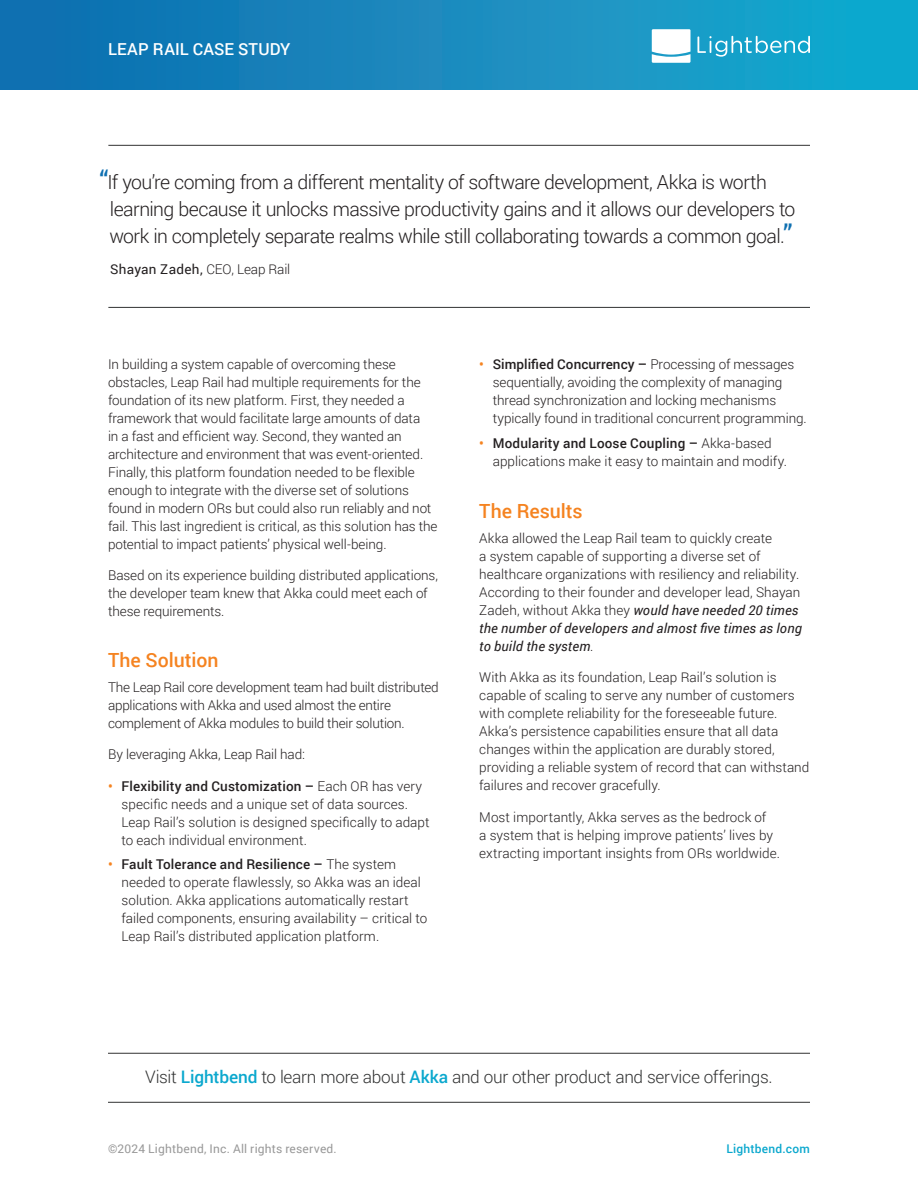
<style>
.page{position:relative;width:918px;height:1188px;background:#fff}
.page>*{position:absolute;margin:0;border:0;box-sizing:border-box;transform-origin:0 0}
.body{font:300 19.5px/27px "Roboto";letter-spacing:-.03em;color:#231f20}
.body_head{font:500 19.5px "Roboto";color:#f58320}
.body-2{font:300 17.25px "Roboto";letter-spacing:-.015em;color:#313232}
.body_head-2{font:500 16.5px "Roboto";letter-spacing:.005em;color:#fff}
.body-3{font:300 13.5px/18px "Roboto";letter-spacing:-.005em;color:#231f20}
.body-4{font:13.5px "Roboto";letter-spacing:.02em;color:#231f20}
.body-5{font:12px "Roboto";letter-spacing:.015em;color:#999}
.body-6{font:500 12px "Roboto";letter-spacing:.02em;color:#0ba8ce}
.s1{font-weight:500;font-size:25.5px;color:#0f70b1}
.s2{font-weight:300}
.s3{font-weight:500;color:#f58320}
.s4{font-weight:500}
.s5{font-weight:400;font-style:italic}
.s6{font-weight:500;color:#0ba8ce}
</style>
<div class="page">
<div style="left:0;top:0;width:918px;height:90px;background:linear-gradient(to right,#136daf,#18acd0)"></div>
<svg style="left:652px;top:29px;width:39px;height:34px"></svg>
<svg style="left:697px;top:36px;width:113px;height:21px"></svg>
<hr style="left:108px;top:307px;width:702px;height:1px;background:#313232">
<hr style="left:108px;top:145px;width:702px;height:1px;background:#313232">
<hr style="left:108px;top:1053px;width:702px;height:1px;background:#313232">
<hr style="left:108px;top:1102px;width:702px;height:1px;background:#313232">
<p class="body_head-2" style="left:108px;top:37px;width:184px">LEAP RAIL CASE STUDY</p>
<p class="body" style="left:109px;top:168px;width:688px;text-indent:-10px"><span class="s1">“</span>If you’re coming from a different mentality of software development, Akka is worth learning because it unlocks massive productivity gains and it allows our developers to work in completely separate realms while still collaborating towards a common goal.<span class="s1">”</span></p>
<p class="body-4" style="left:110px;top:260px;width:182px">Shayan Zadeh, <span class="s2">CEO, Leap Rail</span></p>
<p class="body-3" style="left:108px;top:355px;width:331px">In building a system capable of overcoming these obstacles, Leap Rail had multiple requirements for the foundation of its new platform. First, they needed a framework that would facilitate large amounts of data<br>in a fast and efficient way. Second, they wanted an architecture and environment that was event-oriented.<br>Finally, this platform foundation needed to be flexible enough to integrate with the diverse set of solutions found in modern ORs but could also run reliably and not fail. This last ingredient is critical, as this solution has the potential to impact patients’ physical well-being.</p>
<p class="body-3" style="left:108px;top:566px;width:332px">Based on its experience building distributed applications, the developer team knew that Akka could meet each of these requirements.</p>
<p class="body_head" style="left:108px;top:646px;width:112px">The Solution</p>
<p class="body-3" style="left:108px;top:677px;width:332px">The Leap Rail core development team had built distributed applications with Akka and used almost the entire complement of Akka modules to build their solution.</p>
<p class="body-3" style="left:108px;top:745px;width:198px">By leveraging Akka, Leap Rail had:</p>
<p class="body-3" style="left:122px;top:776px;width:310px;text-indent:-14px"><span class="s3">•</span> <span class="s4">Flexibility and Customization –</span> Each OR has very specific needs and a unique set of data sources.<br>Leap Rail’s solution is designed specifically to adapt to each individual environment.</p>
<p class="body-3" style="left:122px;top:855px;width:307px;text-indent:-14px"><span class="s3">•</span> <span class="s4">Fault Tolerance and Resilience –</span> The system needed to operate flawlessly, so Akka was an ideal solution. Akka applications automatically restart failed components, ensuring availability – critical to Leap Rail’s distributed application platform.</p>
<p class="body-3" style="left:493px;top:355px;width:316px;text-indent:-14px"><span class="s3">•</span> <span class="s4">Simplified Concurrency –</span> Processing of messages sequentially, avoiding the complexity of managing thread synchronization and locking mechanisms typically found in traditional concurrent programming.</p>
<p class="body-3" style="left:493px;top:433px;width:296px;text-indent:-14px"><span class="s3">•</span> <span class="s4">Modularity and Loose Coupling –</span> Akka-based applications make it easy to maintain and modify.</p>
<p class="body_head" style="left:479px;top:497px;width:105px">The Results</p>
<p class="body-3" style="left:479px;top:528px;width:324px">Akka allowed the Leap Rail team to quickly create<br>a system capable of supporting a diverse set of healthcare organizations with resiliency and reliability.<br>According to their founder and developer lead, Shayan Zadeh, without Akka they <span class="s5">would have needed 20 times the number of developers and almost five times as long to build the system</span>.</p>
<p class="body-3" style="left:479px;top:668px;width:332px">With Akka as its foundation, Leap Rail’s solution is capable of scaling to serve any number of customers with complete reliability for the foreseeable future.<br>Akka’s persistence capabilities ensure that all data changes within the application are durably stored, providing a reliable system of record that can withstand failures and recover gracefully.</p>
<p class="body-3" style="left:479px;top:807px;width:302px">Most importantly, Akka serves as the bedrock of<br>a system that is helping improve patients’ lives by extracting important insights from ORs worldwide.</p>
<p class="body-2" style="left:145px;top:1065px;width:629px">Visit <span class="s6">Lightbend</span> to learn more about <span class="s6">Akka</span> and our other product and service offerings.</p>
<p class="body-5" style="left:108px;top:1140px;width:230px">©2024 Lightbend, Inc. All rights reserved.</p>
<p class="body-6" style="left:727px;top:1140px;width:85px">Lightbend.com</p>
</div>
